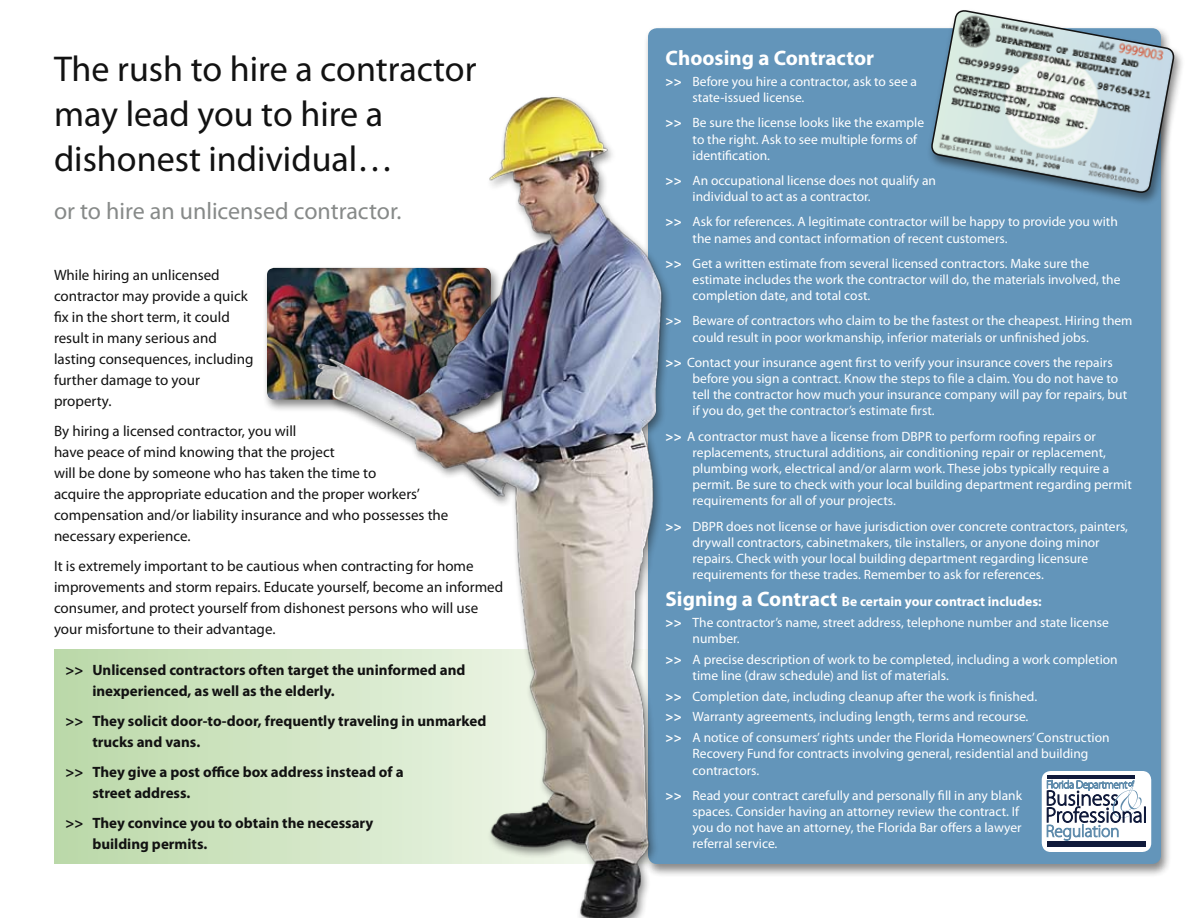
<style>
.page{position:relative;width:1188px;height:918px;background:#fff}
.page>*{position:absolute;margin:0;border:0;box-sizing:border-box;transform-origin:0 0}
.t1{font:36px/45px "Myriad Pro";color:#121212}
.t2{font:24px "Myriad Pro";color:#878a89}
.t3{font:700 21px "Myriad Pro";color:#fff}
.t4{font:15px/21px "Myriad Pro";color:#121212}
.t5{font:700 15px/21px "Myriad Pro";color:#121212}
.t6{font:13.5px/16.2px "Myriad Pro";color:#fff}
.t7{font:700 13.5px "Myriad Pro";color:#fff}
.s1{font-weight:700}
.s2{font-size:21px}
</style>
<div class="page">
<svg style="left:54px;top:649px;width:243px;height:215px;background:#c6dfb7"></svg>
<div style="left:643px;top:25px;width:536px;height:859px;background:#121212;opacity:.5"></div>
<div style="left:648px;top:28px;width:513px;height:836px;background:#6395ba;border-radius:9px"></div>
<div style="left:262px;top:265px;width:246px;height:155px;background:#121212;opacity:.5"></div>
<img style="left:267px;top:268px;width:30px;height:132px">
<svg style="left:1042px;top:771px;width:109px;height:81px;background:#e6e7ea"></svg>
<div style="left:1047px;top:842px;width:99px;height:5px;background:#101a3b"></div>
<svg style="left:1047px;top:780px;width:99px;height:61px;background:#bec7d1"></svg>
<hr style="left:1047px;top:775px;width:88px;height:3px;background:#101a3b">
<div style="left:309px;top:94px;width:411px;height:824px;background:#121212;opacity:.5"></div>
<img style="left:297px;top:84px;width:385px;height:834px">
<div style="left:926px;top:7px;width:262px;height:210px;background:#121212;opacity:.5"></div>
<svg style="left:930px;top:9px;width:245px;height:185px"></svg>
<p class="t1" style="left:54px;top:46px;width:424px">The rush to hire a contractor may lead you to hire a dishonest individual…</p>
<p class="t3" style="left:666px;top:45px;width:210px">Choosing a Contractor</p>
<p class="t6" style="left:693px;top:73px;width:226px;text-indent:-27px"><span class="s1">&gt;&gt;</span> Before you hire a contractor, ask to see a state-issued license.</p>
<p class="t6" style="left:693px;top:115px;width:233px;text-indent:-27px"><span class="s1">&gt;&gt;</span> Be sure the license looks like the example to the right. Ask to see multiple forms of identification.</p>
<p class="t6" style="left:693px;top:172px;width:245px;text-indent:-27px"><span class="s1">&gt;&gt;</span> An occupational license does not qualify an individual to act as a contractor.</p>
<p class="t6" style="left:693px;top:214px;width:427px;text-indent:-27px"><span class="s1">&gt;&gt;</span> Ask for references. A legitimate contractor will be happy to provide you with the names and contact information of recent customers.</p>
<p class="t6" style="left:693px;top:255px;width:429px;text-indent:-27px"><span class="s1">&gt;&gt;</span> Get a written estimate from several licensed contractors. Make sure the estimate includes the work the contractor will do, the materials involved, the completion date, and total cost.</p>
<p class="t6" style="left:693px;top:313px;width:441px;text-indent:-27px"><span class="s1">&gt;&gt;</span> Beware of contractors who claim to be the fastest or the cheapest. Hiring them could result in poor workmanship, inferior materials or unfinished jobs.</p>
<p class="t6" style="left:693px;top:354px;width:436px;text-indent:-27px"><span class="s1">&gt;&gt;</span> Contact your insurance agent first to verify your insurance covers the repairs before you sign a contract. Know the steps to file a claim. You do not have to tell the contractor how much your insurance company will pay for repairs, but if you do, get the contractor’s estimate first.</p>
<p class="t6" style="left:693px;top:428px;width:441px;text-indent:-27px"><span class="s1">&gt;&gt;</span> A contractor must have a license from DBPR to perform roofing repairs or replacements, structural additions, air conditioning repair or replacement, plumbing work, electrical and/or alarm work. These jobs typically require a permit. Be sure to check with your local building department regarding permit requirements for all of your projects.</p>
<p class="t6" style="left:693px;top:518px;width:437px;text-indent:-27px"><span class="s1">&gt;&gt;</span> DBPR does not license or have jurisdiction over concrete contractors, painters, drywall contractors, cabinetmakers, tile installers, or anyone doing minor repairs. Check with your local building department regarding licensure requirements for these trades. Remember to ask for references.</p>
<p class="t7" style="left:666px;top:593px;width:378px"><span class="s2">Signing a Contract</span> Be certain your contract includes:</p>
<p class="t6" style="left:693px;top:614px;width:418px;text-indent:-27px"><span class="s1">&gt;&gt;</span> The contractor’s name, street address, telephone number and state license number.</p>
<p class="t6" style="left:693px;top:651px;width:427px;text-indent:-27px"><span class="s1">&gt;&gt;</span> A precise description of work to be completed, including a work completion time line (draw schedule) and list of materials.</p>
<p class="t6" style="left:666px;top:688px;width:373px"><span class="s1">&gt;&gt;</span> Completion date, including cleanup after the work is finished.</p>
<p class="t6" style="left:666px;top:709px;width:364px"><span class="s1">&gt;&gt;</span> Warranty agreements, including length, terms and recourse.</p>
<p class="t6" style="left:693px;top:729px;width:418px;text-indent:-27px"><span class="s1">&gt;&gt;</span> A notice of consumers’ rights under the Florida Homeowners’ Construction<br>Recovery Fund for contracts involving general, residential and building contractors.</p>
<p class="t6" style="left:693px;top:787px;width:331px;text-indent:-27px"><span class="s1">&gt;&gt;</span> Read your contract carefully and personally fill in any blank spaces. Consider having an attorney review the contract. If you do not have an attorney, the Florida Bar offers a lawyer referral service.</p>
<p class="t2" style="left:54px;top:196px;width:349px">or to hire an unlicensed contractor.</p>
<p class="t4" style="left:54px;top:264px;width:201px">While hiring an unlicensed contractor may provide a quick fix in the short term, it could result in many serious and lasting consequences, including further damage to your property.</p>
<p class="t4" style="left:54px;top:420px;width:396px">By hiring a licensed contractor, you will<br>have peace of mind knowing that the project<br>will be done by someone who has taken the time to<br>acquire the appropriate education and the proper workers’ compensation and/or liability insurance and who possesses the necessary experience.</p>
<p class="t4" style="left:54px;top:555px;width:451px">It is extremely important to be cautious when contracting for home improvements and storm repairs. Educate yourself, become an informed consumer, and protect yourself from dishonest persons who will use your misfortune to their advantage.</p>
<p class="t5" style="left:92px;top:659px;width:375px;text-indent:-27px">&gt;&gt; Unlicensed contractors often target the uninformed and inexperienced, as well as the elderly.</p>
<p class="t5" style="left:92px;top:710px;width:395px;text-indent:-27px">&gt;&gt; They solicit door-to-door, frequently traveling in unmarked trucks and vans.</p>
<p class="t5" style="left:92px;top:761px;width:313px;text-indent:-27px">&gt;&gt; They give a post office box address instead of a street address.</p>
<p class="t5" style="left:92px;top:812px;width:283px;text-indent:-27px">&gt;&gt; They convince you to obtain the necessary building permits.</p>
</div>
